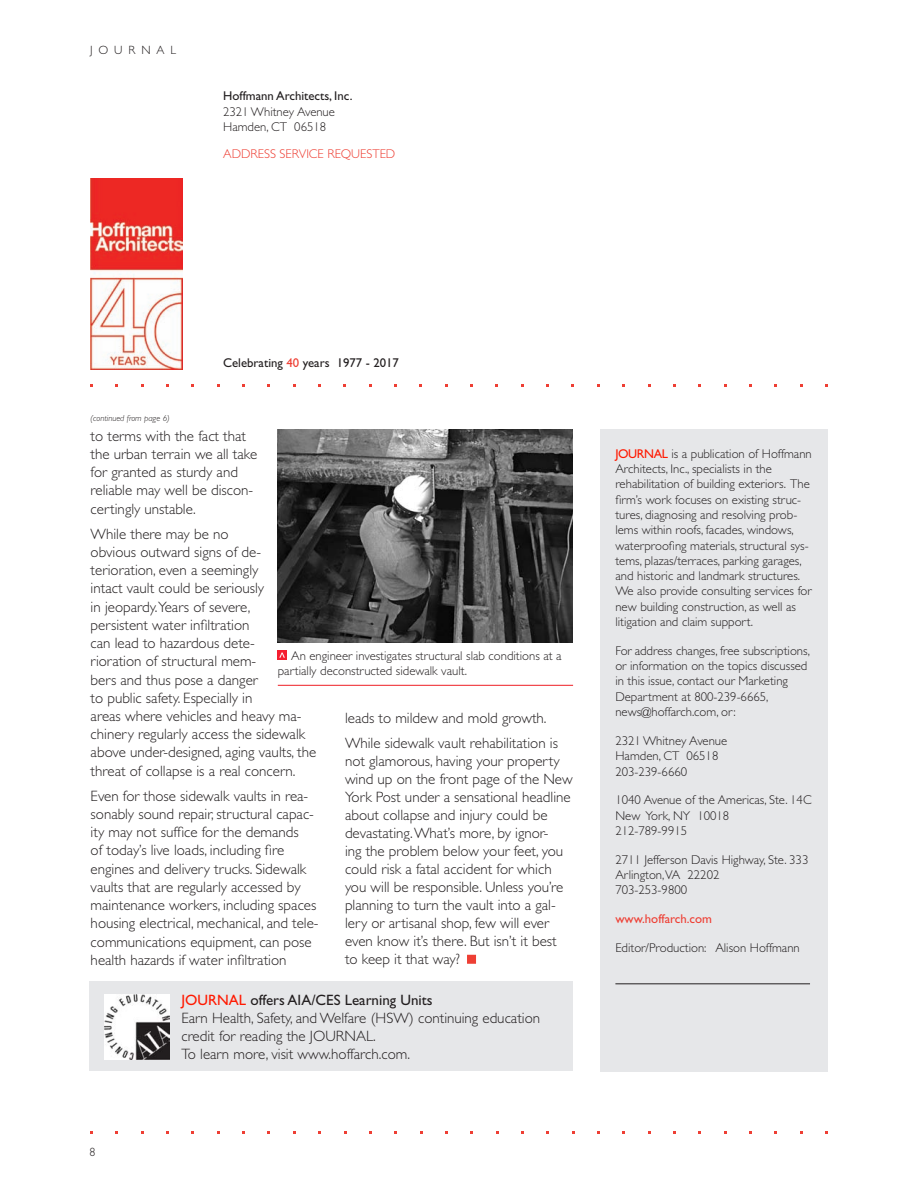
<style>
.page{position:relative;width:918px;height:1188px;background:#fff}
.page>*{position:absolute;margin:0;border:0;box-sizing:border-box;transform-origin:0 0}
.t1{font:300 15px/18.3px "Gill Sans";color:#231f20}
.t2{font:15px "Gill Sans";color:#231f20}
.captions{font:300 12.75px/15.3px "Gill Sans";color:#231f20}
.captions-2{font:12.75px "Gill Sans";color:#231f20}
.captions-3{font:300 12.75px "Gill Sans";color:#ee3f34}
.captions-4{font:12.75px "Gill Sans";color:#ee3f34}
.subhead{font:300 12px "Gill Sans";letter-spacing:.495em;color:#231f20}
.bullets{font:italic 300 8.7px "Gill Sans";color:#231f20}
.s1{color:#ee3f34}
.s2{color:#ff1901}
.s3{font-weight:400;color:#ff1901}
</style>
<div class="page">
<div style="left:90px;top:981px;width:483px;height:90px;background:#e6e7e9"></div>
<img style="left:90px;top:179px;width:93px;height:190px">
<div style="left:600px;top:429px;width:228px;height:643px;background:#e6e7e9"></div>
<hr style="left:615px;top:984px;width:195px;height:1px;background:#231f20">
<img style="left:105px;top:994px;width:64px;height:66px">
<div style="left:467px;top:955px;width:9px;height:9px;background:#ee3f34;border:2px solid #ee3f34"></div>
<svg style="left:278px;top:650px;width:9px;height:9px"></svg>
<img style="left:278px;top:429px;width:295px;height:214px">
<hr style="left:278px;top:685px;width:295px;height:1px;background:#ee1d23">
<p class="subhead" style="left:90px;top:44px;width:88px">JOURNAL</p>
<p class="captions-2" style="left:223px;top:89px;width:131px">Hoffmann Architects, Inc.</p>
<p class="captions" style="left:223px;top:104px;width:113px">2321 Whitney Avenue</p>
<p class="captions" style="left:223px;top:119px;width:104px">Hamden, CT 06518</p>
<p class="captions-3" style="left:223px;top:147px;width:174px">ADDRESS SERVICE REQUESTED</p>
<p class="bullets" style="left:91px;top:413px;width:81px">(continued from page 6)</p>
<p class="captions-2" style="left:223px;top:355px;width:177px">Celebrating <span class="s1">40</span> years 1977 - 2017</p>
<p class="t1" style="left:91px;top:427px;width:168px">to terms with the fact that the urban terrain we all take for granted as sturdy and reliable may well be discon&shy;certingly unstable.</p>
<p class="t1" style="left:91px;top:525px;width:227px">While there may be no<br>obvious outward signs of de&shy;terioration, even a seemingly<br>intact vault could be seriously<br>in jeopardy.Years of severe,<br>persistent water infiltration<br>can lead to hazardous dete-<br>rioration of structural mem-<br>bers and thus pose a danger<br>to public safety. Especially in<br>areas where vehicles and heavy ma&shy;chinery regularly access the sidewalk above under-designed, aging vaults, the threat of collapse is a real concern.</p>
<p class="t1" style="left:91px;top:787px;width:229px">Even for those sidewalk vaults in rea&shy;sonably sound repair, structural capac&shy;ity may not suffice for the demands<br>of today’s live loads, including fire engines and delivery trucks. Sidewalk vaults that are regularly accessed by maintenance workers, including spaces housing electrical, mechanical, and tele&shy;communications equipment, can pose health hazards if water infiltration</p>
<p class="captions" style="left:278px;top:648px;width:285px;text-indent:14px">An engineer investigates structural slab conditions at a partially deconstructed sidewalk vault.</p>
<p class="t1" style="left:345px;top:709px;width:203px">leads to mildew and mold growth.</p>
<p class="t1" style="left:345px;top:734px;width:229px">While sidewalk vault rehabilitation is not glamorous, having your property wind up on the front page of the New York Post under a sensational headline about collapse and injury could be devastating. What’s more, by ignor-<br>ing the problem below your feet, you could risk a fatal accident for which you will be responsible. Unless you’re planning to turn the vault into a gal&shy;lery or artisanal shop, few will ever even know it’s there. But isn’t it best to keep it that way?</p>
<p class="subhead" style="left:89px;top:1145px;width:7px">8</p>
<p class="t2" style="left:181px;top:991px;width:253px"><span class="s2">JOURNAL</span> offers AIA/CES Learning Units</p>
<p class="t1" style="left:181px;top:1009px;width:360px">Earn Health, Safety, and Welfare (HSW) continuing education credit for reading the JOURNAL.<br>To learn more, visit www.hoffarch.com.</p>
<p class="captions" style="left:615px;top:446px;width:198px"><span class="s3">JOURNAL</span> is a publication of Hoffmann Architects, Inc., specialists in the rehabilitation of building exteriors. The firm’s work focuses on existing struc&shy;tures, diagnosing and resolving prob&shy;lems within roofs, facades, windows, waterproofing materials, structural sys&shy;tems, plazas/terraces, parking garages, and historic and landmark structures.<br>We also provide consulting services for new building construction, as well as litigation and claim support.</p>
<p class="captions" style="left:615px;top:643px;width:196px">For address changes, free subscriptions, or information on the topics discussed in this issue, contact our Marketing Department at 800-239-6665,</p>
<p class="captions" style="left:615px;top:704px;width:122px">news@hoffarch.com, or:</p>
<p class="captions" style="left:615px;top:733px;width:113px">2321 Whitney Avenue</p>
<p class="captions" style="left:615px;top:748px;width:104px">Hamden, CT 06518</p>
<p class="captions" style="left:615px;top:764px;width:73px">203-239-6660</p>
<p class="captions" style="left:615px;top:793px;width:198px">1040 Avenue of the Americas, Ste. 14C</p>
<p class="captions" style="left:615px;top:808px;width:115px">New York, NY 10018</p>
<p class="captions" style="left:615px;top:823px;width:73px">212-789-9915</p>
<p class="captions" style="left:615px;top:852px;width:194px">2711 Jefferson Davis Highway, Ste. 333</p>
<p class="captions" style="left:615px;top:867px;width:106px">Arlington,VA 22202</p>
<p class="captions" style="left:615px;top:883px;width:73px">703-253-9800</p>
<p class="captions-4" style="left:615px;top:911px;width:98px">www.hoffarch.com</p>
<p class="captions" style="left:615px;top:940px;width:186px">Editor/Production: Alison Hoffmann</p>
</div>
